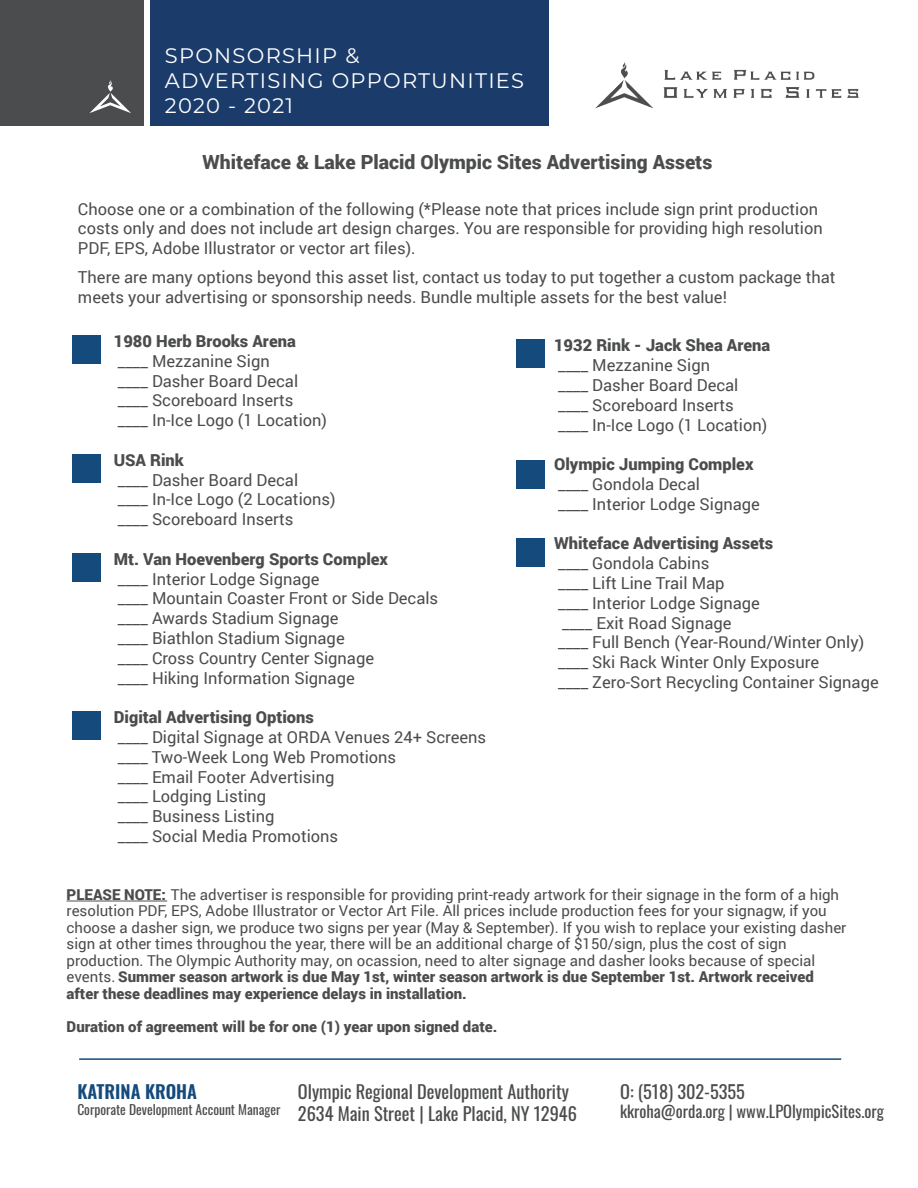
<style>
.page{position:relative;width:918px;height:1188px;background:#fff}
.page>*{position:absolute;margin:0;border:0;box-sizing:border-box;transform-origin:0 0}
.t1{font:21px/25.2px "Montserrat";letter-spacing:.06em;color:#fff}
.t2{font:900 19.5px "Roboto";color:#4b4c4d}
.t3{font:18.3px/21.9px "Oswald";color:#4b4c4d}
.t4{font:600 18.3px "Oswald";color:#144a7c}
.t5{font:16.5px/19.8px "Roboto";color:#4b4c4d}
.t6{font:900 16.5px "Roboto";color:#4b4c4d}
.t7{font:16.5px "Oswald";color:#4b4c4d}
.t8{font:15px/16.5px "Roboto";color:#4b4c4d}
.t9{font:900 15px "Roboto";color:#4b4c4d}
.t10{font:13.5px "Oswald";color:#4b4c4d}
.s1{font-weight:900}
</style>
<div class="page">
<div style="left:150px;top:0;width:399px;height:126px;background:#1b3c6b"></div>
<div style="left:0;top:0;width:143px;height:126px;background:#4b4c4d"></div>
<svg style="left:89px;top:80px;width:42px;height:33px"></svg>
<hr style="left:79px;top:1058px;width:762px;height:2px;background:#144a7c">
<img style="left:595px;top:62px;width:264px;height:47px">
<div style="left:72px;top:336px;width:29px;height:28px;background:#144a7c"></div>
<div style="left:516px;top:340px;width:29px;height:28px;background:#144a7c"></div>
<div style="left:72px;top:454px;width:29px;height:29px;background:#144a7c"></div>
<div style="left:72px;top:553px;width:29px;height:29px;background:#144a7c"></div>
<div style="left:72px;top:711px;width:29px;height:29px;background:#144a7c"></div>
<div style="left:516px;top:460px;width:29px;height:29px;background:#144a7c"></div>
<div style="left:516px;top:538px;width:29px;height:29px;background:#144a7c"></div>
<hr style="left:67px;top:901px;width:100px;height:1px;background:#4b4c4d">
<p class="t1" style="left:165px;top:42px;width:361px">SPONSORSHIP &amp;<br>ADVERTISING OPPORTUNITIES<br>2020 - 2021</p>
<p class="t2" style="left:202px;top:148px;width:511px">Whiteface &amp; Lake Placid Olympic Sites Advertising Assets</p>
<p class="t5" style="left:78px;top:198px;width:746px">Choose one or a combination of the following (*Please note that prices include sign print production costs only and does not include art design charges. You are responsible for providing high resolution<br>PDF, EPS, Adobe Illustrator or vector art files).</p>
<p class="t5" style="left:78px;top:267px;width:759px">There are many options beyond this asset list, contact us today to put together a custom package that meets your advertising or sponsorship needs. Bundle multiple assets for the best value!</p>
<p class="t6" style="left:114px;top:329px;width:184px">1980 Herb Brooks Arena</p>
<p class="t5" style="left:118px;top:350px;width:211px">____ Mezzanine Sign<br>____ Dasher Board Decal ____ Scoreboard Inserts ____ In-Ice Logo (1 Location)</p>
<p class="t6" style="left:114px;top:448px;width:72px">USA Rink</p>
<p class="t5" style="left:118px;top:469px;width:219px">____ Dasher Board Decal<br>____ In-Ice Logo (2 Locations) ____ Scoreboard Inserts</p>
<p class="t6" style="left:114px;top:547px;width:276px">Mt. Van Hoevenberg Sports Complex</p>
<p class="t5" style="left:118px;top:568px;width:322px">____ Interior Lodge Signage<br>____ Mountain Coaster Front or Side Decals ____ Awards Stadium Signage<br>____ Biathlon Stadium Signage<br>____ Cross Country Center Signage<br>____ Hiking Information Signage</p>
<p class="t6" style="left:114px;top:706px;width:202px">Digital Advertising Options</p>
<p class="t5" style="left:118px;top:727px;width:370px">____ Digital Signage at ORDA Venues 24+ Screens ____ Two-Week Long Web Promotions<br>____ Email Footer Advertising<br>____ Lodging Listing<br>____ Business Listing<br>____ Social Media Promotions</p>
<p class="t6" style="left:554px;top:334px;width:218px">1932 Rink - Jack Shea Arena</p>
<p class="t5" style="left:558px;top:355px;width:211px">____ Mezzanine Sign<br>____ Dasher Board Decal ____ Scoreboard Inserts ____ In-Ice Logo (1 Location)</p>
<p class="t6" style="left:554px;top:453px;width:201px">Olympic Jumping Complex</p>
<p class="t5" style="left:558px;top:474px;width:203px">____ Gondola Decal<br>____ Interior Lodge Signage</p>
<p class="t6" style="left:554px;top:532px;width:221px">Whiteface Advertising Assets</p>
<p class="t5" style="left:558px;top:553px;width:322px">____ Gondola Cabins<br>____ Lift Line Trail Map<br>____ Interior Lodge Signage<br>____ Exit Road Signage<br>____ Full Bench (Year-Round/Winter Only) ____ Ski Rack Winter Only Exposure<br>____ Zero-Sort Recycling Container Signage</p>
<p class="t8" style="left:67px;top:886px;width:781px"><span class="s1">PLEASE NOTE:</span> The advertiser is responsible for providing print-ready artwork for their signage in the form of a high resolution PDF, EPS, Adobe Illustrator or Vector Art File. All prices include production fees for your signagw, if you choose a dasher sign, we produce two signs per year (May &amp; September). If you wish to replace your existing dasher sign at other times throughou the year, there will be an additional charge of $150/sign, plus the cost of sign production. The Olympic Authority may, on ocassion, need to alter signage and dasher looks because of special events. <span class="s1">Summer season artwork is due May 1st, winter season artwork is due September 1st. Artwork received after these deadlines may experience delays in installation.</span></p>
<p class="t9" style="left:67px;top:1016px;width:432px">Duration of agreement will be for one (1) year upon signed date.</p>
<p class="t4" style="left:77px;top:1082px;width:121px">KATRINA KROHA</p>
<p class="t10" style="left:77px;top:1097px;width:205px">Corporate Development Account Manager</p>
<p class="t3" style="left:298px;top:1079px;width:280px">Olympic Regional Development Authority<br>2634 Main Street | Lake Placid, NY 12946</p>
<p class="t3" style="left:620px;top:1078px;width:126px">O: (518) 302-5355</p>
<p class="t7" style="left:620px;top:1097px;width:265px">kkroha@orda.org | www.LPOlympicSites.org</p>
</div>
